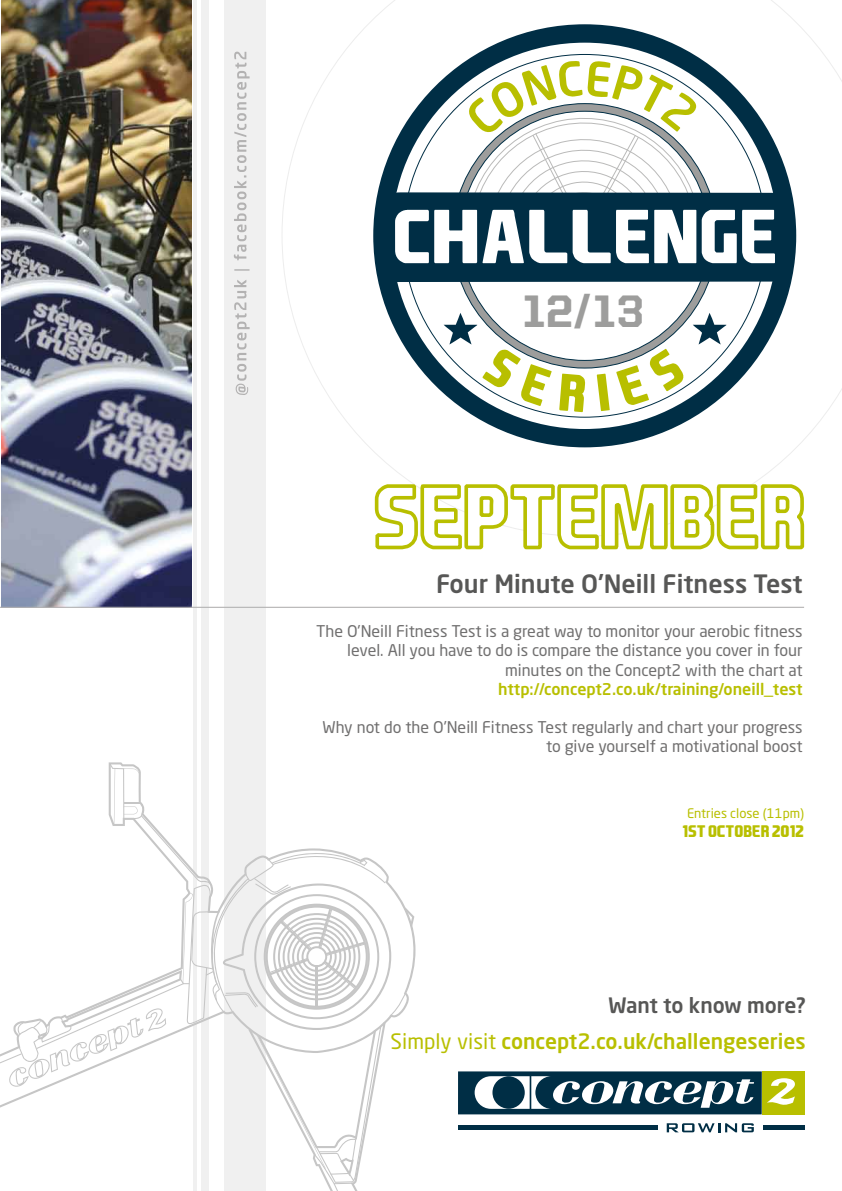
<style>
.page{position:relative;width:842px;height:1191px;background:#fff}
.page>*{position:absolute;margin:0;border:0;box-sizing:border-box;transform-origin:0 0}
.t1{font:43px "Allstar 4";color:#9d9d9c}
.t2{font:500 25px "Neo Sans Std";color:#575756}
.t3{font:500 21px/36px "Neo Sans Std";color:#b8bf00;text-align:right}
.t4{font:16px/19.2px "Neo Sans Std";color:#706f6f;text-align:right}
.t5{font:500 16px "Neo Sans Std";color:#b8bf00}
.t6{font:16px "EASPORTS";color:#b8bf00}
.t7{font:13px "Neo Sans Std";color:#b8bf00}
.s1{color:#575756}
.s2{font-weight:400}
</style>
<div class="page">
<svg style="left:667px;top:1123px;width:87px;height:9px"></svg>
<hr style="left:458px;top:1125px;width:199px;height:4px;background:#002e45">
<hr style="left:762px;top:1125px;width:42px;height:4px;background:#002e45">
<div style="left:458px;top:1071px;width:304px;height:43px;background:#002e45"></div>
<svg style="left:475px;top:1076px;width:279px;height:32px"></svg>
<div style="left:762px;top:1071px;width:42px;height:43px;background:#b8bf00"></div>
<svg style="left:767px;top:1078px;width:28px;height:27px"></svg>
<div style="left:224px;top:1px;width:42px;height:1189px;background:#ededed"></div>
<div style="left:201px;top:1px;width:7px;height:1189px;background:#ededed"></div>
<hr style="left:193px;top:1px;width:4px;height:1189px;background:#ededed">
<svg style="left:234px;top:280px;width:16px;height:115px"></svg>
<svg style="left:234px;top:269px;width:16px;height:2px"></svg>
<svg style="left:234px;top:52px;width:16px;height:208px"></svg>
<img style="left:1px;top:1px;width:190px;height:606px">
<svg style="left:282px;top:1px;width:559px;height:481px"></svg>
<svg style="left:0;top:763px;width:414px;height:428px"></svg>
<hr style="left:0;top:607px;width:804px;height:1px;background:#b3b2b2">
<svg style="left:374px;top:482px;width:431px;height:68px"></svg>
<div style="left:373px;top:24px;width:423px;height:423px;background:#002e45;border-radius:50%"></div>
<div style="left:392px;top:43px;width:386px;height:386px;background:#fff;border-radius:50%"></div>
<svg style="left:453px;top:104px;width:264px;height:264px;fill:#9d9d9c"></svg>
<div style="left:460px;top:111px;width:249px;height:249px;background:#fff;border-radius:50%"></div>
<svg style="left:559px;top:373px;width:26px;height:39px"></svg>
<svg style="left:597px;top:374px;width:13px;height:37px"></svg>
<svg style="left:616px;top:349px;width:68px;height:56px"></svg>
<svg style="left:444px;top:313px;width:108px;height:93px"></svg>
<svg style="left:693px;top:313px;width:33px;height:31px"></svg>
<svg style="left:377px;top:61px;width:415px;height:221px"></svg>
<h1 class="t1" style="left:522px;top:288px;width:124px">12/13</h1>
<h2 class="t2" style="left:436px;top:571px;width:368px">Four Minute O'Neill Fitness Test</h2>
<p class="t4" style="left:316px;top:622px;width:488px">The O'Neill Fitness Test is a great way to monitor your aerobic fitness level. All you have to do is compare the distance you cover in four minutes on the Concept2 with the chart at</p>
<p class="t5" style="left:498px;top:681px;width:306px">http://concept2.co.uk/training/oneill_test</p>
<p class="t4" style="left:322px;top:718px;width:482px">Why not do the O'Neill Fitness Test regularly and chart your progress to give yourself a motivational boost</p>
<p class="t7" style="left:687px;top:807px;width:119px">Entries close (11pm)</p>
<p class="t6" style="left:682px;top:822px;width:123px">1ST OCTOBER 2012</p>
<h3 class="t3" style="left:391px;top:987px;width:416px"><span class="s1">Want to know more?<br></span><span class="s2">Simply visit</span> concept2.co.uk/challengeseries</h3>
</div>
